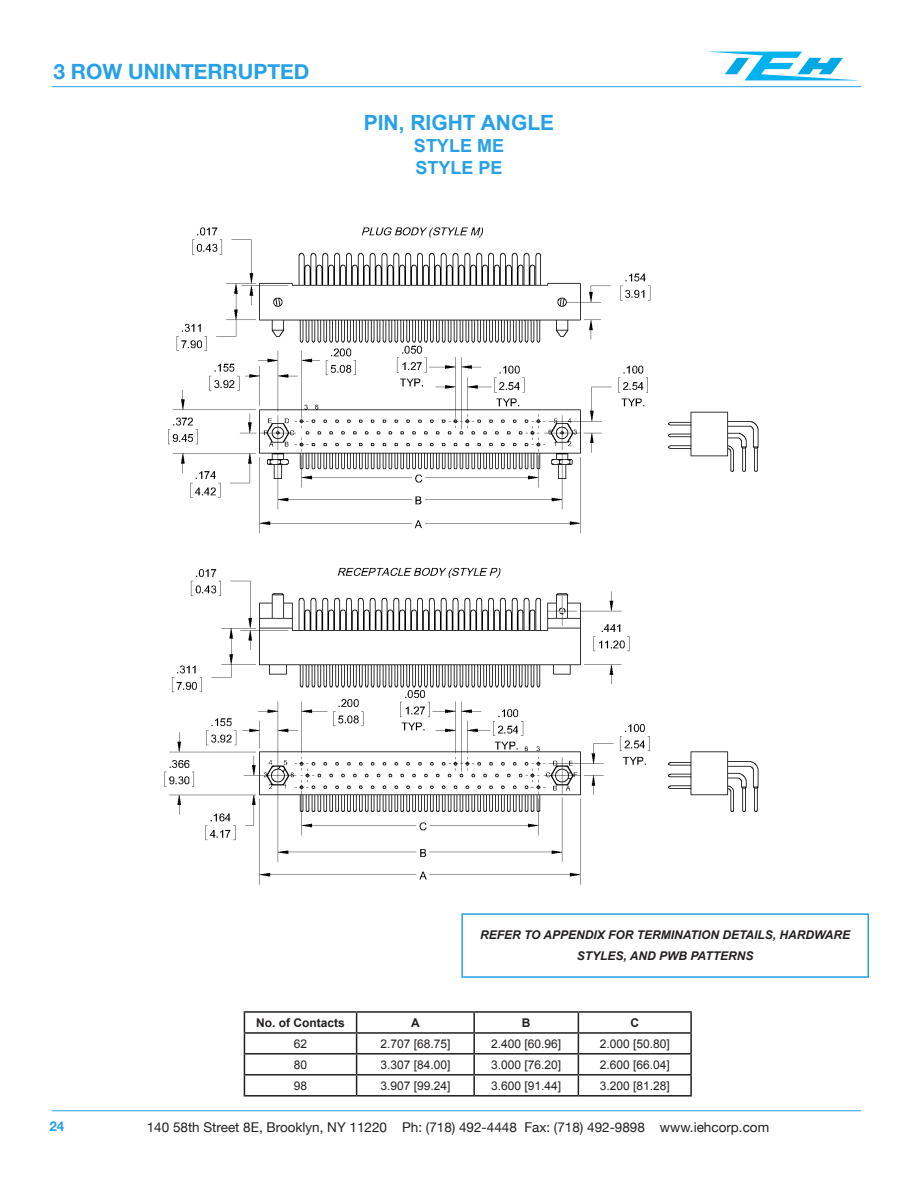
<style>
.page{position:relative;width:918px;height:1188px;background:#fff}
.page>*{position:absolute;margin:0;border:0;box-sizing:border-box;transform-origin:0 0}
.t1{font:700 21px "Helvetica Neue";color:#26a0e6}
.t2{font:700 21px "Arial";color:#26a0e6}
.t3{font:700 18px/21.6px "Arial";color:#26a0e6}
.t4{font:13.5px "Helvetica Neue";color:#231f20}
.t5{font:700 13.5px "Helvetica Neue";color:#26a0e6}
.t6{font:12px "Arial";color:#231f20}
.t7{font:italic 700 12px/21px "Arial";color:#231f20;text-align:center}
.t8{font:700 12px "Arial";color:#231f20}
</style>
<div class="page">
<div style="left:461px;top:913px;width:408px;height:65px;border:2px solid #26a0e6"></div>
<img style="left:164px;top:227px;width:595px;height:658px">
<hr style="left:244px;top:1011px;width:113px;height:2px;background:#231f20">
<hr style="left:357px;top:1011px;width:117px;height:2px;background:#231f20">
<hr style="left:474px;top:1011px;width:104px;height:2px;background:#231f20">
<hr style="left:578px;top:1011px;width:114px;height:2px;background:#231f20">
<hr style="left:244px;top:1032px;width:113px;height:2px;background:#231f20">
<hr style="left:357px;top:1032px;width:117px;height:2px;background:#231f20">
<hr style="left:474px;top:1032px;width:104px;height:2px;background:#231f20">
<hr style="left:578px;top:1032px;width:114px;height:2px;background:#231f20">
<hr style="left:244px;top:1053px;width:113px;height:2px;background:#231f20">
<hr style="left:357px;top:1053px;width:117px;height:2px;background:#231f20">
<hr style="left:474px;top:1053px;width:104px;height:2px;background:#231f20">
<hr style="left:578px;top:1053px;width:114px;height:2px;background:#231f20">
<hr style="left:244px;top:1074px;width:113px;height:2px;background:#231f20">
<svg style="left:244px;top:1013px;width:1px;height:82px"></svg>
<hr style="left:357px;top:1074px;width:117px;height:2px;background:#231f20">
<svg style="left:356px;top:1013px;width:1px;height:82px"></svg>
<hr style="left:474px;top:1074px;width:104px;height:2px;background:#231f20">
<svg style="left:473px;top:1013px;width:2px;height:82px"></svg>
<hr style="left:578px;top:1074px;width:114px;height:2px;background:#231f20">
<svg style="left:578px;top:1013px;width:1px;height:82px"></svg>
<svg style="left:690px;top:1013px;width:2px;height:82px"></svg>
<hr style="left:244px;top:1095px;width:113px;height:2px;background:#231f20">
<hr style="left:357px;top:1095px;width:117px;height:2px;background:#231f20">
<hr style="left:474px;top:1095px;width:104px;height:2px;background:#231f20">
<hr style="left:578px;top:1095px;width:114px;height:2px;background:#231f20">
<hr style="left:52px;top:86px;width:809px;height:1px;background:#26a0e6">
<hr style="left:52px;top:1111px;width:809px;height:1px;background:#26a0e6">
<svg style="left:713px;top:52px;width:140px;height:28px"></svg>
<h1 class="t1" style="left:53px;top:58px;width:257px">3 ROW UNINTERRUPTED</h1>
<h1 class="t2" style="left:364px;top:111px;width:192px">PIN, RIGHT ANGLE</h1>
<h2 class="t3" style="left:414px;top:135px;width:92px">STYLE ME<br>STYLE PE</h2>
<p class="t7" style="left:480px;top:925px;width:372px">REFER TO APPENDIX FOR TERMINATION DETAILS, HARDWARE<br>STYLES, AND PWB PATTERNS</p>
<p class="t8" style="left:256px;top:1016px;width:90px">No. of Contacts</p>
<p class="t8" style="left:411px;top:1016px;width:10px">A</p>
<p class="t8" style="left:522px;top:1016px;width:10px">B</p>
<p class="t8" style="left:630px;top:1016px;width:10px">C</p>
<p class="t6" style="left:294px;top:1037px;width:15px">62</p>
<p class="t6" style="left:380px;top:1037px;width:72px">2.707 [68.75]</p>
<p class="t6" style="left:491px;top:1037px;width:72px">2.400 [60.96]</p>
<p class="t6" style="left:600px;top:1037px;width:72px">2.000 [50.80]</p>
<p class="t6" style="left:294px;top:1058px;width:15px">80</p>
<p class="t6" style="left:380px;top:1058px;width:72px">3.307 [84.00]</p>
<p class="t6" style="left:491px;top:1058px;width:72px">3.000 [76.20]</p>
<p class="t6" style="left:600px;top:1058px;width:72px">2.600 [66.04]</p>
<p class="t6" style="left:294px;top:1079px;width:15px">98</p>
<p class="t6" style="left:380px;top:1079px;width:72px">3.907 [99.24]</p>
<p class="t6" style="left:491px;top:1079px;width:72px">3.600 [91.44]</p>
<p class="t6" style="left:600px;top:1079px;width:72px">3.200 [81.28]</p>
<p class="t5" style="left:49px;top:1118px;width:17px">24</p>
<p class="t4" style="left:147px;top:1119px;width:624px">140 58th Street 8E, Brooklyn, NY 11220 Ph: (718) 492-4448 Fax: (718) 492-9898 www.iehcorp.com</p>
</div>
